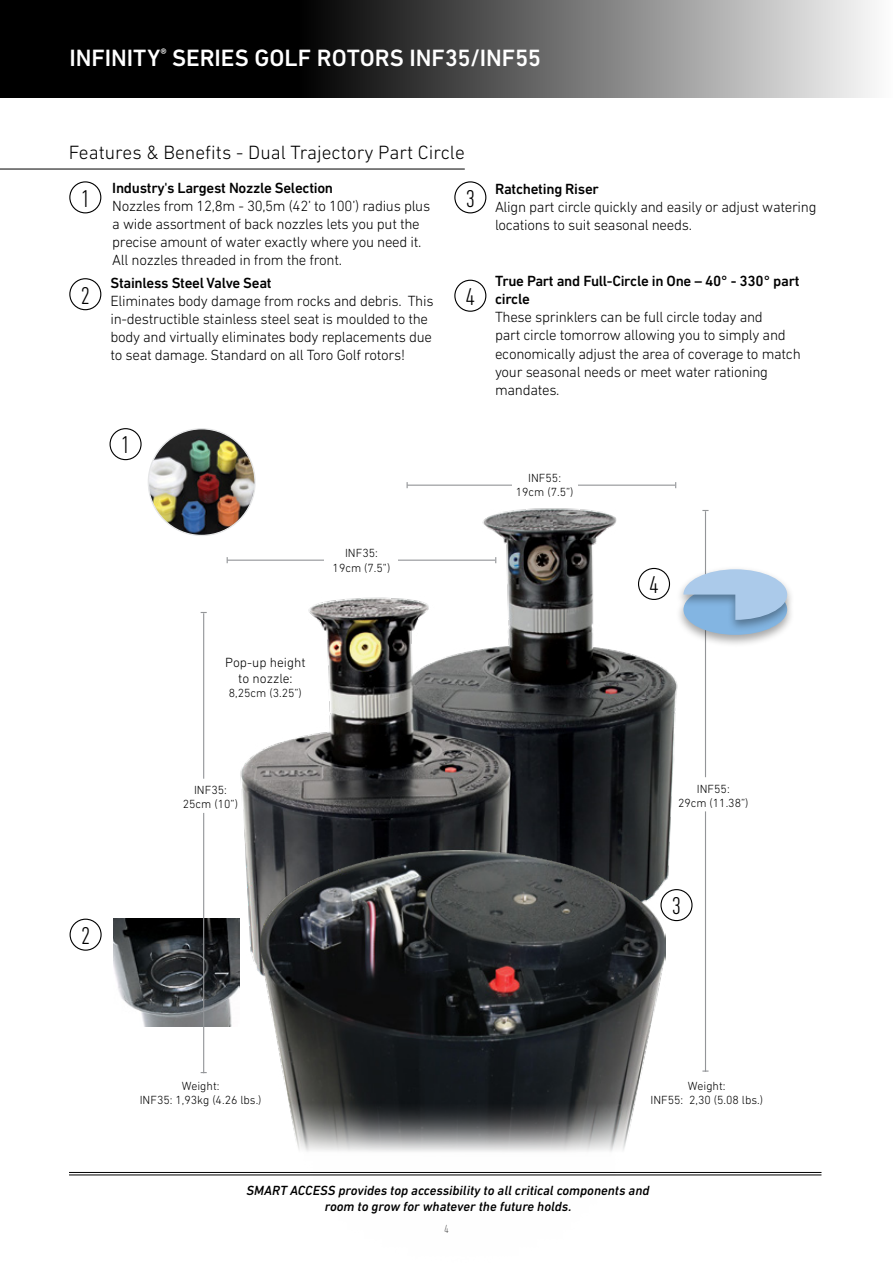
<style>
.page{position:relative;width:893px;height:1263px;background:#fff}
.page>*{position:absolute;margin:0;border:0;box-sizing:border-box;transform-origin:0 0}
.t1{font:300 condensed 24.75px "DIN Next LT Pro";color:#000}
.Product_Head_White_K{font:500 24px "DIN Next LT Pro";letter-spacing:-.005em;color:#fff}
.t2{font:300 19.5px "DIN Next LT Pro";color:#000}
.FeatSubText{font:300 15px/18px "DIN Next LT Pro";letter-spacing:-.02em;color:#000}
.FeatSub{font:500 15px/18px "DIN Next LT Pro";letter-spacing:-.02em;color:#000}
.t3{font:italic 500 13.5px/16.2px "DIN Next LT Pro";color:#000;text-align:center}
.Spec_Sub_Bullet{font:300 13.5px/16.2px "DIN Next LT Pro";color:#000;text-align:center}
.Spec_Sub_Bullet-2{font:300 12px/14.4px "DIN Next LT Pro";color:#000;text-align:center}
.t4{font:200 condensed 12px "DIN Next LT Pro";color:#000}
</style>
<div class="page">
<svg style="left:0;top:0;width:872px;height:98px;background:#505050"></svg>
<img style="left:231px;top:503px;width:453px;height:486px">
<img style="left:113px;top:919px;width:126px;height:108px">
<div style="left:70px;top:919px;width:32px;height:32px;border:1px solid #000;border-radius:50%"></div>
<div style="left:110px;top:428px;width:32px;height:32px;border:1px solid #000;border-radius:50%"></div>
<img style="left:148px;top:429px;width:107px;height:106px;border-radius:53px">
<hr style="left:705px;top:511px;width:1px;height:266px;background:#939598">
<hr style="left:705px;top:811px;width:1px;height:261px;background:#939598">
<div style="left:676px;top:580px;width:119px;height:67px;background:#000;opacity:.35"></div>
<div style="left:676px;top:565px;width:119px;height:67px;background:#000;opacity:.35"></div>
<svg style="left:683px;top:569px;width:104px;height:51px;background:#a5c4e3"></svg>
<div style="left:638px;top:568px;width:32px;height:32px;border:1px solid #000;border-radius:50%"></div>
<hr style="left:407px;top:485px;width:268px;height:1px;background:#939598">
<hr style="left:227px;top:560px;width:268px;height:1px;background:#939598">
<hr style="left:203px;top:613px;width:1px;height:166px;background:#939598">
<hr style="left:203px;top:813px;width:1px;height:260px;background:#939598">
<img style="left:261px;top:850px;width:405px;height:325px">
<hr style="left:0;top:169px;width:465px;height:1px;background:#000">
<div style="left:69px;top:181px;width:32px;height:32px;border:1px solid #000;border-radius:50%"></div>
<div style="left:69px;top:278px;width:32px;height:32px;border:1px solid #000;border-radius:50%"></div>
<div style="left:454px;top:181px;width:32px;height:32px;border:1px solid #000;border-radius:50%"></div>
<div style="left:454px;top:280px;width:32px;height:32px;border:1px solid #000;border-radius:50%"></div>
<div style="left:325px;top:548px;width:73px;height:30px;background:#fff"></div>
<div style="left:512px;top:473px;width:66px;height:26px;background:#fff"></div>
<div style="left:660px;top:889px;width:33px;height:32px;border:1px solid #000;border-radius:50%"></div>
<hr style="left:69px;top:1172px;width:752px;height:1px;background:#000">
<hr style="left:69px;top:1175px;width:752px;height:1px;background:#000">
<p class="Product_Head_White_K" style="left:69px;top:44px;width:473px">INFINITY<sup>®</sup> SERIES GOLF ROTORS INF35/INF55</p>
<p class="t2" style="left:69px;top:141px;width:398px">Features &amp; Benefits - Dual Trajectory Part Circle</p>
<p class="t1" style="left:81px;top:184px;width:11px">1</p>
<p class="t1" style="left:81px;top:281px;width:11px">2</p>
<p class="FeatSub" style="left:112px;top:178px;width:222px">Industry's Largest Nozzle Selection</p>
<p class="FeatSubText" style="left:112px;top:196px;width:319px">Nozzles from 12,8m - 30,5m (42’ to 100’) radius plus a wide assortment of back nozzles lets you put the precise amount of water exactly where you need it.<br>All nozzles threaded in from the front.</p>
<p class="FeatSub" style="left:110px;top:274px;width:163px">Stainless Steel Valve Seat</p>
<p class="FeatSubText" style="left:110px;top:292px;width:325px">Eliminates body damage from rocks and debris. This in-destructible stainless steel seat is moulded to the body and virtually eliminates body replacements due to seat damage. Standard on all Toro Golf rotors!</p>
<p class="t1" style="left:121px;top:431px;width:11px">1</p>
<p class="t1" style="left:466px;top:184px;width:11px">3</p>
<p class="t1" style="left:466px;top:283px;width:11px">4</p>
<p class="Spec_Sub_Bullet-2" style="left:333px;top:546px;width:59px">INF35:<br>19cm (7.5”)</p>
<p class="FeatSub" style="left:495px;top:179px;width:105px">Ratcheting Riser</p>
<p class="FeatSubText" style="left:495px;top:197px;width:323px">Align part circle quickly and easily or adjust watering locations to suit seasonal needs.</p>
<p class="FeatSub" style="left:495px;top:272px;width:306px">True Part and Full-Circle in One – 40° - 330° part circle</p>
<p class="FeatSubText" style="left:495px;top:308px;width:307px">These sprinklers can be full circle today and<br>part circle tomorrow allowing you to simply and economically adjust the area of coverage to match your seasonal needs or meet water rationing mandates.</p>
<p class="Spec_Sub_Bullet-2" style="left:516px;top:471px;width:59px">INF55:<br>19cm (7.5”)</p>
<p class="t1" style="left:649px;top:571px;width:11px">4</p>
<p class="Spec_Sub_Bullet" style="left:225px;top:654px;width:82px">Pop-up height to nozzle:</p>
<p class="Spec_Sub_Bullet-2" style="left:229px;top:686px;width:75px">8,25cm (3.25”)</p>
<p class="Spec_Sub_Bullet-2" style="left:194px;top:783px;width:34px">INF35:</p>
<p class="Spec_Sub_Bullet-2" style="left:183px;top:797px;width:57px">25cm (10”)</p>
<p class="Spec_Sub_Bullet-2" style="left:697px;top:781px;width:34px">INF55:</p>
<p class="Spec_Sub_Bullet-2" style="left:678px;top:795px;width:72px">29cm (11.38”)</p>
<p class="t1" style="left:81px;top:921px;width:11px">2</p>
<p class="t1" style="left:672px;top:892px;width:11px">3</p>
<p class="Spec_Sub_Bullet-2" style="left:182px;top:1078px;width:39px">Weight:</p>
<p class="Spec_Sub_Bullet-2" style="left:140px;top:1093px;width:123px">INF35: 1,93kg (4.26 lbs.)</p>
<p class="Spec_Sub_Bullet-2" style="left:688px;top:1078px;width:39px">Weight:</p>
<p class="Spec_Sub_Bullet-2" style="left:650px;top:1093px;width:114px">INF55: 2,30 (5.08 lbs.)</p>
<p class="t3" style="left:247px;top:1182px;width:404px">SMART ACCESS provides top accessibility to all critical components and room to grow for whatever the future holds.</p>
<p class="t4" style="left:444px;top:1222px;width:6px">4</p>
</div>
